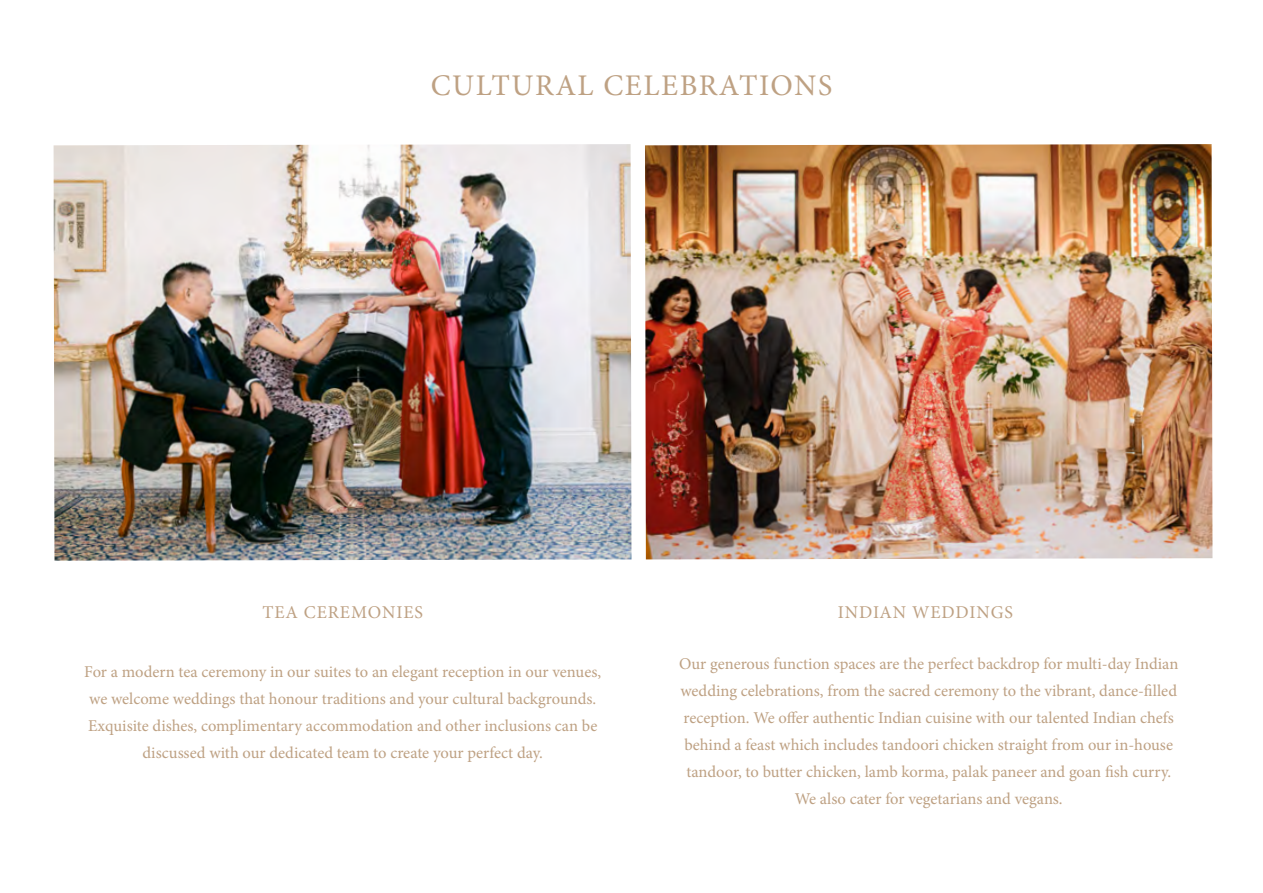
<style>
.page{position:relative;width:1263px;height:893px;background:#fff}
.page>*{position:absolute;margin:0;border:0;box-sizing:border-box;transform-origin:0 0}
.t1{font:30px "Minion Pro";letter-spacing:.05em;color:#bea183}
.t2{font:18px "Minion Pro";letter-spacing:.05em;color:#bea183}
.t3{font:16.5px/27px "Minion Pro";color:#bea183;text-align:center}
</style>
<div class="page">
<img style="left:645px;top:144px;width:567px;height:415px">
<img style="left:54px;top:144px;width:577px;height:417px">
<h1 class="t1" style="left:431px;top:65px;width:403px">CULTURAL CELEBRATIONS</h1>
<p class="t2" style="left:262px;top:601px;width:162px">TEA CEREMONIES</p>
<p class="t3" style="left:84px;top:658px;width:518px">For a modern tea ceremony in our suites to an elegant reception in our venues, we welcome weddings that honour traditions and your cultural backgrounds.<br>Exquisite dishes, complimentary accommodation and other inclusions can be discussed with our dedicated team to create your perfect day.</p>
<p class="t2" style="left:838px;top:600px;width:177px">INDIAN WEDDINGS</p>
<p class="t3" style="left:679px;top:650px;width:501px">Our generous function spaces are the perfect backdrop for multi-day Indian wedding celebrations, from the sacred ceremony to the vibrant, dance-filled reception. We offer authentic Indian cuisine with our talented Indian chefs behind a feast which includes tandoori chicken straight from our in-house tandoor, to butter chicken, lamb korma, palak paneer and goan fish curry.<br>We also cater for vegetarians and vegans.</p>
</div>
